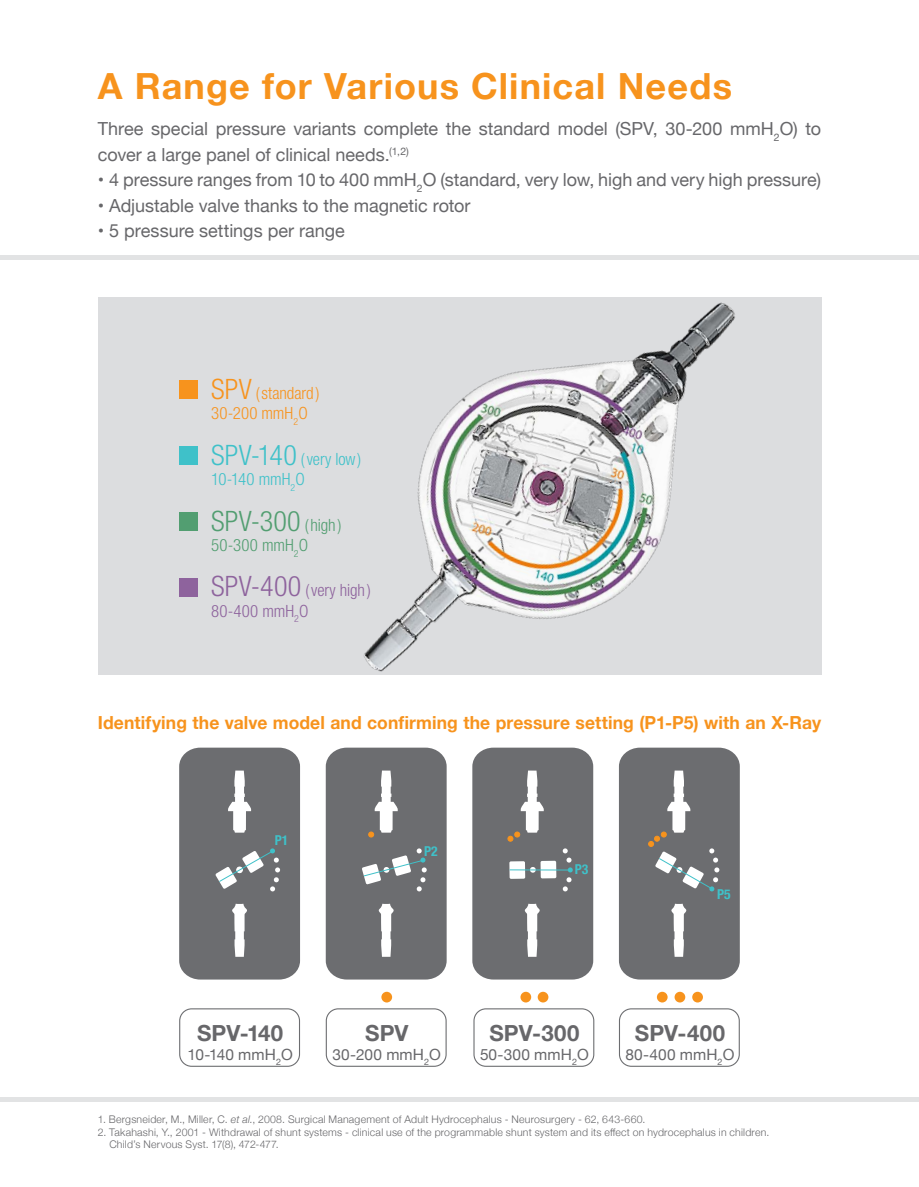
<style>
.page{position:relative;width:919px;height:1187px;background:#fff}
.page>*{position:absolute;margin:0;border:0;box-sizing:border-box;transform-origin:0 0}
.t1{font:700 36px "Helvetica Neue";letter-spacing:.03em;color:#f7931d}
.N2{font:300 condensed 28.2px "Helvetica Neue LT Std";letter-spacing:.01em;color:#529e71}
.Tab_Body{font:700 22.2px "Helvetica Neue";letter-spacing:.01em;color:#67676a}
.t2{font:18px/25.5px "Helvetica Neue";color:#67676a}
.t3{font:700 18px "Helvetica Neue";letter-spacing:.005em;color:#f7931d}
.N2-2{font:300 condensed 16.8px "Helvetica Neue LT Std";letter-spacing:-.005em;color:#8e639d}
.N2-3{font:300 condensed 16.8px "Helvetica Neue LT Std";letter-spacing:-.005em;color:#3fc1c9}
.N2-4{font:300 condensed 16.8px "Helvetica Neue LT Std";color:#f7931d}
.N2-5{font:300 condensed 16.8px "Helvetica Neue LT Std";letter-spacing:.01em;color:#529e71}
.Tab_Body-2{font:15.45px "Helvetica Neue";letter-spacing:.005em;color:#67676a}
.t4{font:700 condensed 13.65px "Helvetica Neue";color:#3fc1c9}
.t5{font:300 10.5px/12.6px "Helvetica Neue";letter-spacing:.02em;color:#67676a}
.s1{font-size:28.2px}
.s2{font-size:16.8px}
.s3{font-style:italic}
</style>
<div class="page">
<hr style="left:0;top:1097px;width:918px;height:4px;background:#e2e3e4">
<hr style="left:0;top:255px;width:918px;height:4px;background:#e2e3e4">
<div style="left:98px;top:297px;width:723px;height:378px;background:#dcdddf"></div>
<img style="left:364px;top:302px;width:371px;height:370px">
<div style="left:179px;top:380px;width:19px;height:19px;background:#f7931d"></div>
<div style="left:179px;top:446px;width:19px;height:18px;background:#3fc1c9"></div>
<div style="left:179px;top:512px;width:19px;height:18px;background:#529e71"></div>
<div style="left:179px;top:578px;width:19px;height:18px;background:#8e639d"></div>
<svg style="left:179px;top:747px;width:121px;height:232px;background:#78797c"></svg>
<svg style="left:326px;top:747px;width:120px;height:232px;background:#76777a"></svg>
<svg style="left:472px;top:747px;width:121px;height:232px;background:#77787a"></svg>
<div style="left:509px;top:861px;width:16px;height:17px;background:#fff;border-radius:2px"></div>
<hr style="left:509px;top:869px;width:59px;height:1px;background:#3fc1c9">
<svg style="left:619px;top:747px;width:120px;height:232px;background:#77787a"></svg>
<div style="left:179px;top:1008px;width:121px;height:58px;border:1px solid #6c6d70;border-radius:12px"></div>
<div style="left:326px;top:1008px;width:120px;height:58px;border:1px solid #6c6d70;border-radius:12px"></div>
<div style="left:473px;top:1008px;width:121px;height:58px;border:1px solid #6c6d70;border-radius:12px"></div>
<div style="left:619px;top:1008px;width:120px;height:58px;border:1px solid #6c6d70;border-radius:12px"></div>
<div style="left:381px;top:991px;width:11px;height:11px;background:#f7931d;border-radius:50%"></div>
<div style="left:520px;top:991px;width:11px;height:11px;background:#f7931d;border-radius:50%"></div>
<div style="left:537px;top:991px;width:11px;height:11px;background:#f7931d;border-radius:50%"></div>
<svg style="left:656px;top:991px;width:11px;height:11px"></svg>
<div style="left:674px;top:991px;width:11px;height:11px;background:#f7931d;border-radius:50%"></div>
<div style="left:692px;top:991px;width:11px;height:11px;background:#f7931d;border-radius:50%"></div>
<p class="t1" style="left:98px;top:58px;width:635px">A Range for Various Clinical Needs</p>
<p class="t2" style="left:98px;top:117px;width:724px">Three special pressure variants complete the standard model (SPV, 30-200 mmH<sub>2</sub>O) to cover a large panel of clinical needs.<sup>(1,2)</sup></p>
<p class="t2" style="left:98px;top:168px;width:724px">• 4 pressure ranges from 10 to 400 mmH<sub>2</sub>O (standard, very low, high and very high pressure)</p>
<p class="t2" style="left:98px;top:193px;width:374px">• Adjustable valve thanks to the magnetic rotor</p>
<p class="t2" style="left:98px;top:219px;width:248px">• 5 pressure settings per range</p>
<p class="N2-4" style="left:211px;top:383px;width:110px"><span class="s1">SPV</span> (standard )</p>
<p class="N2-4" style="left:211px;top:403px;width:98px">30-200 mmH<sub>2</sub>O</p>
<p class="N2-3" style="left:211px;top:449px;width:152px"><span class="s1">SPV-140</span> (very low)</p>
<p class="N2-3" style="left:211px;top:469px;width:95px">10-140 mmH<sub>2</sub>O</p>
<p class="N2" style="left:211px;top:504px;width:132px">SPV-300 <span class="s2">( high )</span></p>
<p class="N2-5" style="left:211px;top:535px;width:99px">50-300 mmH<sub>2</sub>O</p>
<p class="N2-2" style="left:211px;top:581px;width:161px"><span class="s1">SPV-400</span> (very high )</p>
<p class="N2-2" style="left:211px;top:601px;width:99px">80-400 mmH<sub>2</sub>O</p>
<p class="t3" style="left:98px;top:708px;width:724px">Identifying the valve model and confirming the pressure setting (P1-P5) with an X-Ray</p>
<p class="t4" style="left:275px;top:829px;width:15px">P1</p>
<p class="t4" style="left:424px;top:840px;width:15px">P2</p>
<p class="t4" style="left:574px;top:858px;width:15px">P3</p>
<p class="t4" style="left:717px;top:882px;width:15px">P5</p>
<p class="Tab_Body" style="left:197px;top:1015px;width:88px">SPV-140</p>
<p class="Tab_Body-2" style="left:187px;top:1043px;width:107px">10-140 mmH<sub>2</sub>O</p>
<p class="Tab_Body" style="left:365px;top:1015px;width:45px">SPV</p>
<p class="Tab_Body-2" style="left:332px;top:1043px;width:110px">30-200 mmH<sub>2</sub>O</p>
<p class="Tab_Body" style="left:489px;top:1015px;width:92px">SPV-300</p>
<p class="Tab_Body-2" style="left:480px;top:1043px;width:110px">50-300 mmH<sub>2</sub>O</p>
<p class="Tab_Body" style="left:634px;top:1015px;width:92px">SPV-400</p>
<p class="Tab_Body-2" style="left:625px;top:1043px;width:111px">80-400 mmH<sub>2</sub>O</p>
<p class="t5" style="left:98px;top:1112px;width:549px">1. Bergsneider, M., Miller, C. <span class="s3">et al.</span>, 2008. Surgical Management of Adult Hydrocephalus - Neurosurgery - 62, 643-660.</p>
<p class="t5" style="left:109px;top:1124px;width:661px;text-indent:-11px">2. Takahashi, Y., 2001 - Withdrawal of shunt systems - clinical use of the programmable shunt system and its effect on hydrocephalus in children.<br>Child’s Nervous Syst. 17(8), 472-477.</p>
</div>
